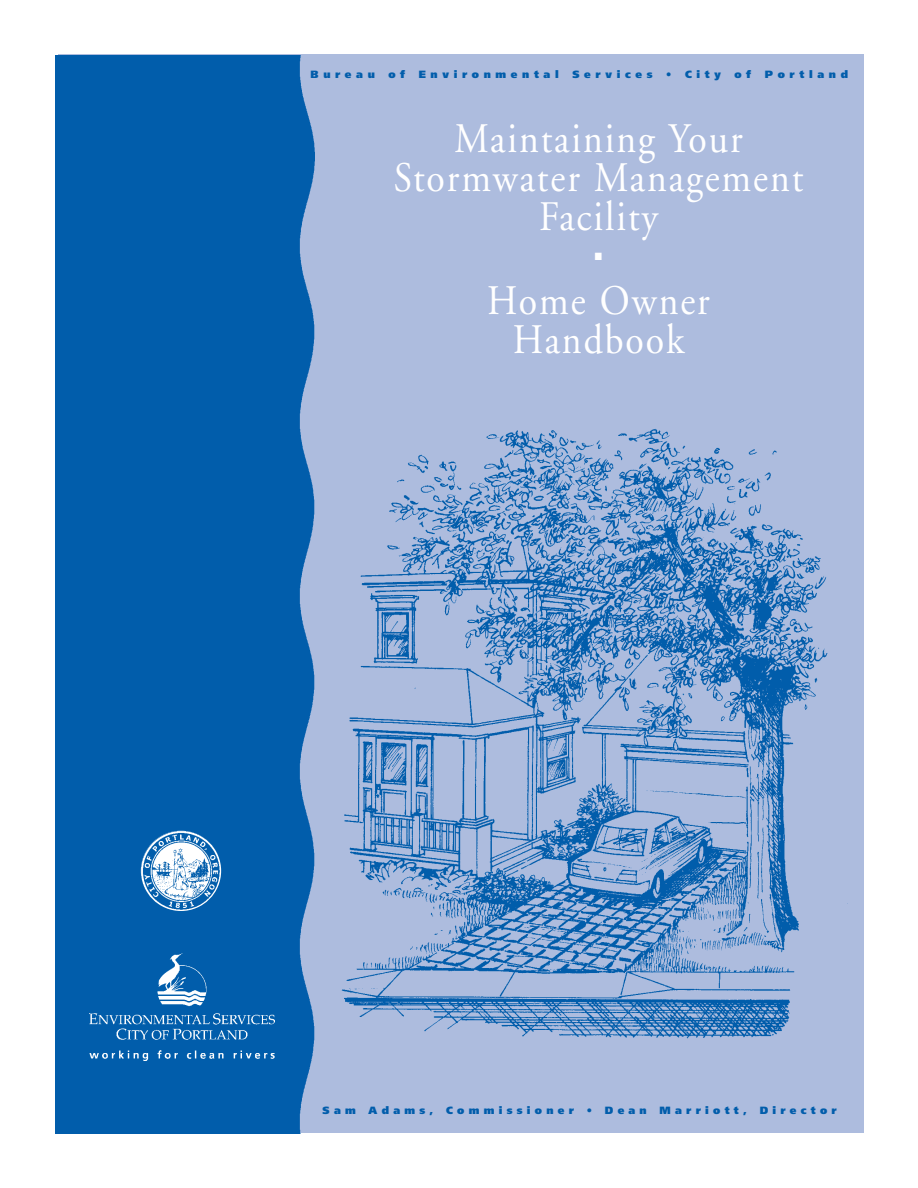
<style>
.page{position:relative;width:918px;height:1188px;background:#fff}
.page>*{position:absolute;margin:0;border:0;box-sizing:border-box;transform-origin:0 0}
.t1{font:42px/39px "Adobe Garamond";letter-spacing:.05em;color:#fff;text-align:center;scale:.9 1}
.t2{font:900 10.5px "Frutiger";letter-spacing:.415em;color:#015dab}
.t3{font:900 10.5px "Frutiger";letter-spacing:.445em;color:#015dab}
.t4{font:10.5px "Zapf Dingbats";color:#fff;scale:.9 1}
</style>
<div class="page">
<div style="left:58px;top:54px;width:805px;height:1079px;background:#adbcde"></div>
<div style="left:55px;top:55px;width:259px;height:1079px;background:#015dab"></div>
<img style="left:141px;top:831px;width:80px;height:80px;border-radius:50%">
<img style="left:89px;top:953px;width:185px;height:108px">
<img style="left:279px;top:366px;width:585px;height:713px">
<p class="t2" style="left:311px;top:70px;width:66px">Bureau</p>
<p class="t2" style="left:388px;top:70px;width:18px">o f</p>
<p class="t3" style="left:419px;top:70px;width:141px">Environmental</p>
<p class="t3" style="left:572px;top:70px;width:82px">Services</p>
<p class="t2" style="left:666px;top:70px;width:56px">• City</p>
<p class="t2" style="left:734px;top:70px;width:18px">o f</p>
<p class="t3" style="left:765px;top:70px;width:85px">Portland</p>
<p class="t1" style="left:394px;top:122px;width:457px">Maintaining Your<br>Stormwater Management<br>Facility</p>
<p class="t4" style="left:595px;top:250px;width:9px">■</p>
<p class="t1" style="left:487px;top:284px;width:249px">Home Owner<br>Handbook</p>
<p class="t2" style="left:323px;top:1106px;width:516px">Sam Adams, Commissioner • Dean Marriott, Director</p>
</div>
